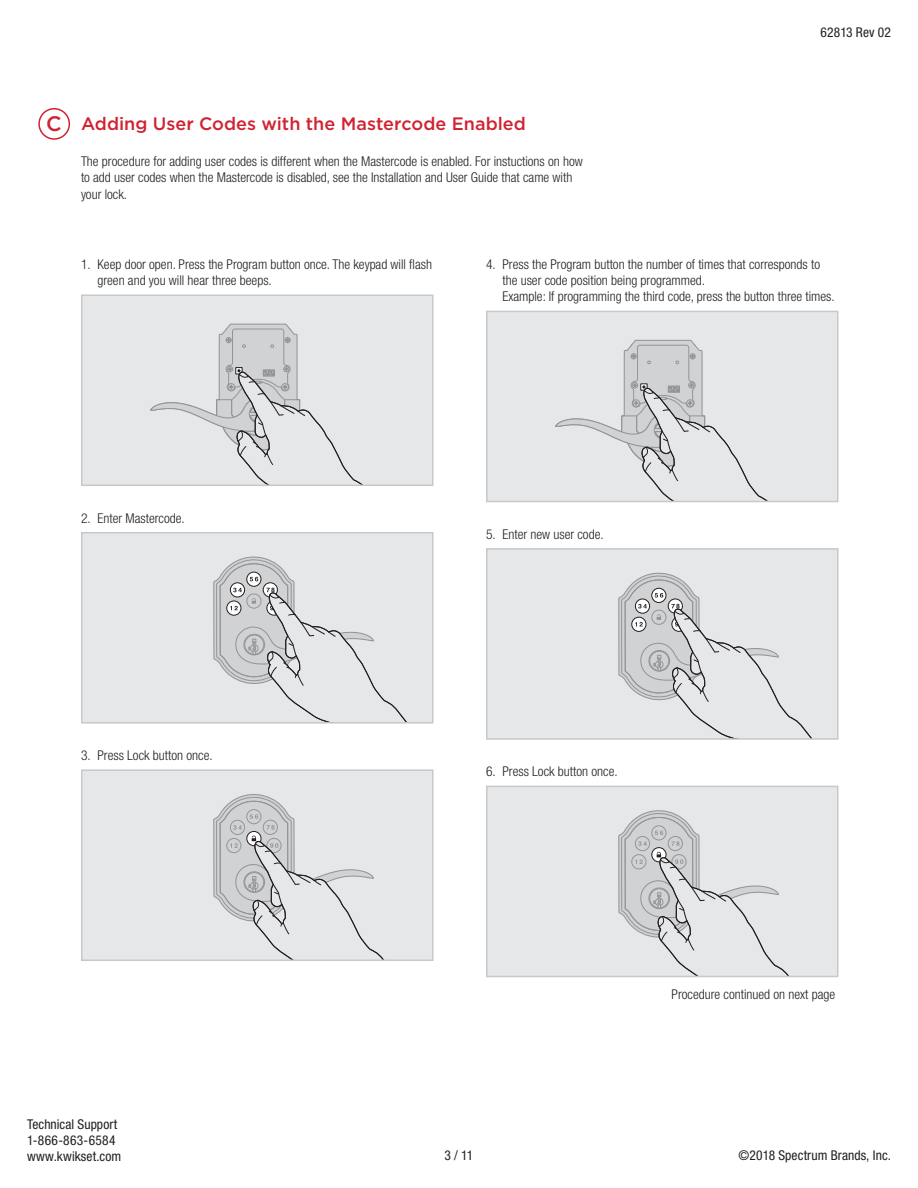
<style>
.page{position:relative;width:918px;height:1188px;background:#fff}
.page>*{position:absolute;margin:0;border:0;box-sizing:border-box;transform-origin:0 0}
.t1{font:500 21px "Gotham";color:#d12231}
.heading_2{font:500 18px "Gotham";color:#d12231}
.body_copy{font:300 condensed 13.5px/16.2px "Helvetica Neue LT Std";color:#231f20}
.t2{font:condensed 13.5px/16.2px "Helvetica Neue LT Std";letter-spacing:.01em;color:#231f20}
</style>
<div class="page">
<div style="left:82px;top:295px;width:351px;height:190px;background:#e6e7e9"></div>
<svg style="left:150px;top:323px;width:211px;height:160px"></svg>
<div style="left:81px;top:294px;width:353px;height:192px;border:2px solid #c7c8ca"></div>
<div style="left:82px;top:533px;width:351px;height:190px;background:#e6e7e9"></div>
<svg style="left:213px;top:556px;width:193px;height:165px"></svg>
<div style="left:81px;top:532px;width:353px;height:192px;border:2px solid #c7c8ca"></div>
<div style="left:82px;top:770px;width:351px;height:190px;background:#e6e7e9"></div>
<svg style="left:213px;top:794px;width:170px;height:164px"></svg>
<div style="left:81px;top:769px;width:353px;height:192px;border:2px solid #c7c8ca"></div>
<div style="left:487px;top:311px;width:351px;height:191px;background:#e6e7e9"></div>
<svg style="left:555px;top:339px;width:210px;height:160px"></svg>
<div style="left:486px;top:311px;width:352px;height:191px;border:2px solid #c7c8ca"></div>
<div style="left:487px;top:549px;width:351px;height:190px;background:#e6e7e9"></div>
<svg style="left:618px;top:572px;width:193px;height:165px"></svg>
<div style="left:486px;top:548px;width:352px;height:192px;border:2px solid #c7c8ca"></div>
<div style="left:487px;top:786px;width:351px;height:190px;background:#e6e7e9"></div>
<svg style="left:618px;top:810px;width:170px;height:164px"></svg>
<div style="left:486px;top:786px;width:352px;height:191px;border:2px solid #c7c8ca"></div>
<div style="left:38px;top:108px;width:32px;height:32px;border:2px solid #d12231;border-radius:50%"></div>
<p class="t1" style="left:46px;top:110px;width:17px">C</p>
<p class="heading_2" style="left:81px;top:112px;width:446px">Adding User Codes with the Mastercode Enabled</p>
<p class="body_copy" style="left:81px;top:153px;width:503px">The procedure for adding user codes is different when the Mastercode is enabled. For instuctions on how to add user codes when the Mastercode is disabled, see the Installation and User Guide that came with your lock.</p>
<p class="t2" style="left:821px;top:24px;width:72px">62813 Rev 02</p>
<p class="body_copy" style="left:98px;top:256px;width:336px;text-indent:-16px">1. Keep door open. Press the Program button once. The keypad will flash green and you will hear three beeps.</p>
<p class="body_copy" style="left:502px;top:256px;width:334px;text-indent:-16px">4. Press the Program button the number of times that corresponds to the user code position being programmed.<br>Example: If programming the third code, press the button three times.</p>
<p class="body_copy" style="left:81px;top:510px;width:105px">2. Enter Mastercode.</p>
<p class="body_copy" style="left:486px;top:526px;width:119px">5. Enter new user code.</p>
<p class="body_copy" style="left:81px;top:747px;width:133px">3. Press Lock button once.</p>
<p class="body_copy" style="left:486px;top:763px;width:133px">6. Press Lock button once.</p>
<p class="t2" style="left:27px;top:1116px;width:96px">Technical Support<br>1-866-863-6584 www.kwikset.com</p>
<p class="t2" style="left:445px;top:1147px;width:30px">3 / 11</p>
<p class="body_copy" style="left:672px;top:986px;width:165px">Procedure continued on next page</p>
<p class="t2" style="left:738px;top:1147px;width:154px">©2018 Spectrum Brands, Inc.</p>
</div>
